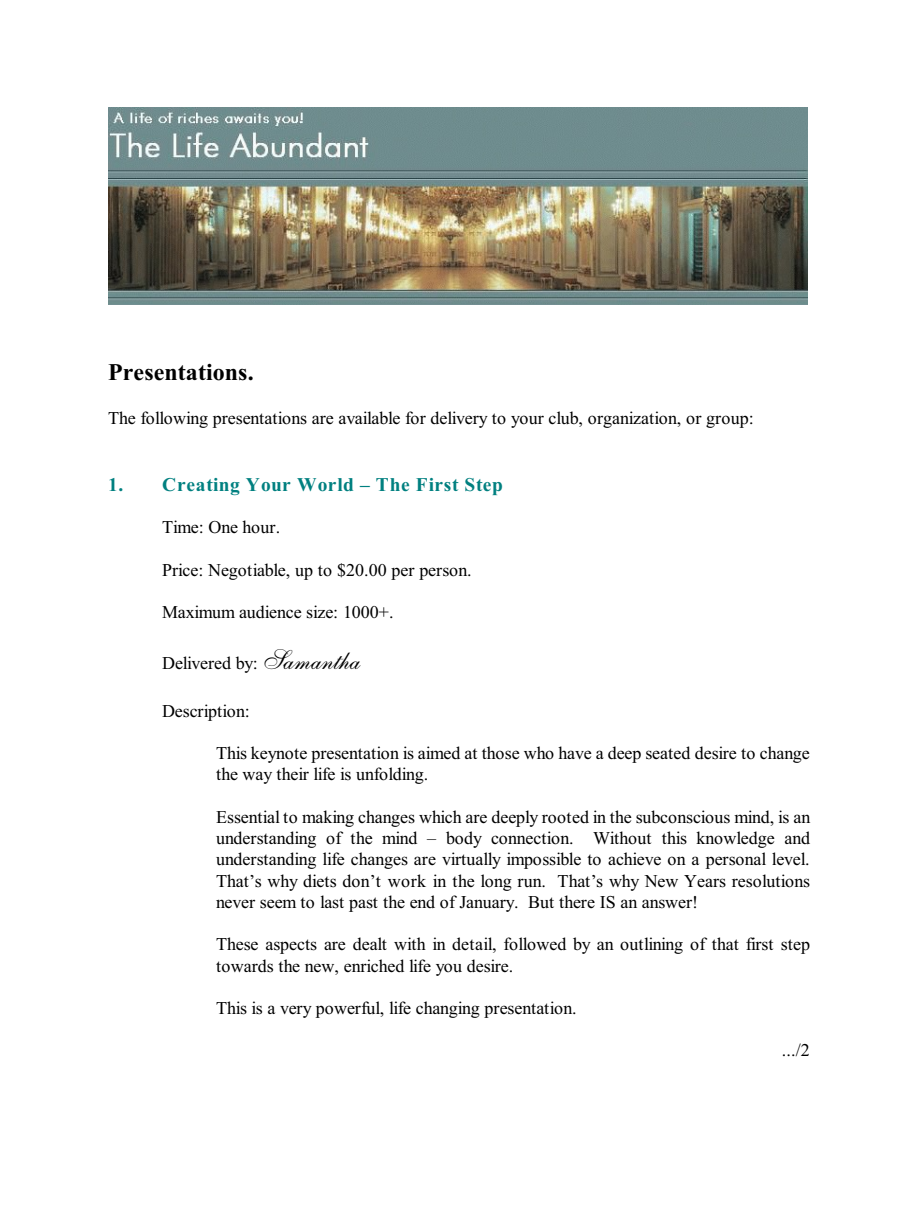
<style>
.page{position:relative;width:918px;height:1221px;background:#fff}
.page>*{position:absolute;margin:0;border:0;box-sizing:border-box;transform-origin:0 0}
.t1{font:700 24px "Times New Roman";letter-spacing:.005em;color:#000}
.t2{font:700 19.5px "Times New Roman";letter-spacing:.035em;color:#008080}
.t3{font:18px/21.3px "Times New Roman";letter-spacing:-.005em;color:#000}
.s1{font-family:"English 111 Vivace BT";font-size:27px}
</style>
<div class="page">
<img style="left:108px;top:108px;width:699px;height:196px">
<h1 class="t1" style="left:108px;top:364px;width:147px">Presentations.</h1>
<p class="t3" style="left:108px;top:409px;width:647px">The following presentations are available for delivery to your club, organization, or group:</p>
<p class="t2" style="left:108px;top:477px;width:397px">1. Creating Your World – The First Step</p>
<p class="t3" style="left:162px;top:518px;width:120px">Time: One hour.</p>
<p class="t3" style="left:162px;top:561px;width:311px">Price: Negotiable, up to $20.00 per person.</p>
<p class="t3" style="left:162px;top:603px;width:233px">Maximum audience size: 1000+.</p>
<p class="t3" style="left:162px;top:655px;width:200px">Delivered by: <span class="s1">Samantha</span></p>
<p class="t3" style="left:162px;top:702px;width:89px">Description:</p>
<p class="t3" style="left:216px;top:744px;width:595px">This keynote presentation is aimed at those who have a deep seated desire to change the way their life is unfolding.</p>
<p class="t3" style="left:216px;top:808px;width:596px;text-align:justify">Essential to making changes which are deeply rooted in the subconscious mind, is an understanding of the mind – body connection. Without this knowledge and understanding life changes are virtually impossible to achieve on a personal level.<br>That’s why diets don’t work in the long run. That’s why New Years resolutions never seem to last past the end of January. But there IS an answer!</p>
<p class="t3" style="left:216px;top:935px;width:596px">These aspects are dealt with in detail, followed by an outlining of that first step towards the new, enriched life you desire.</p>
<p class="t3" style="left:216px;top:999px;width:362px">This is a very powerful, life changing presentation.</p>
<p class="t3" style="left:782px;top:1042px;width:30px">.../2</p>
</div>
